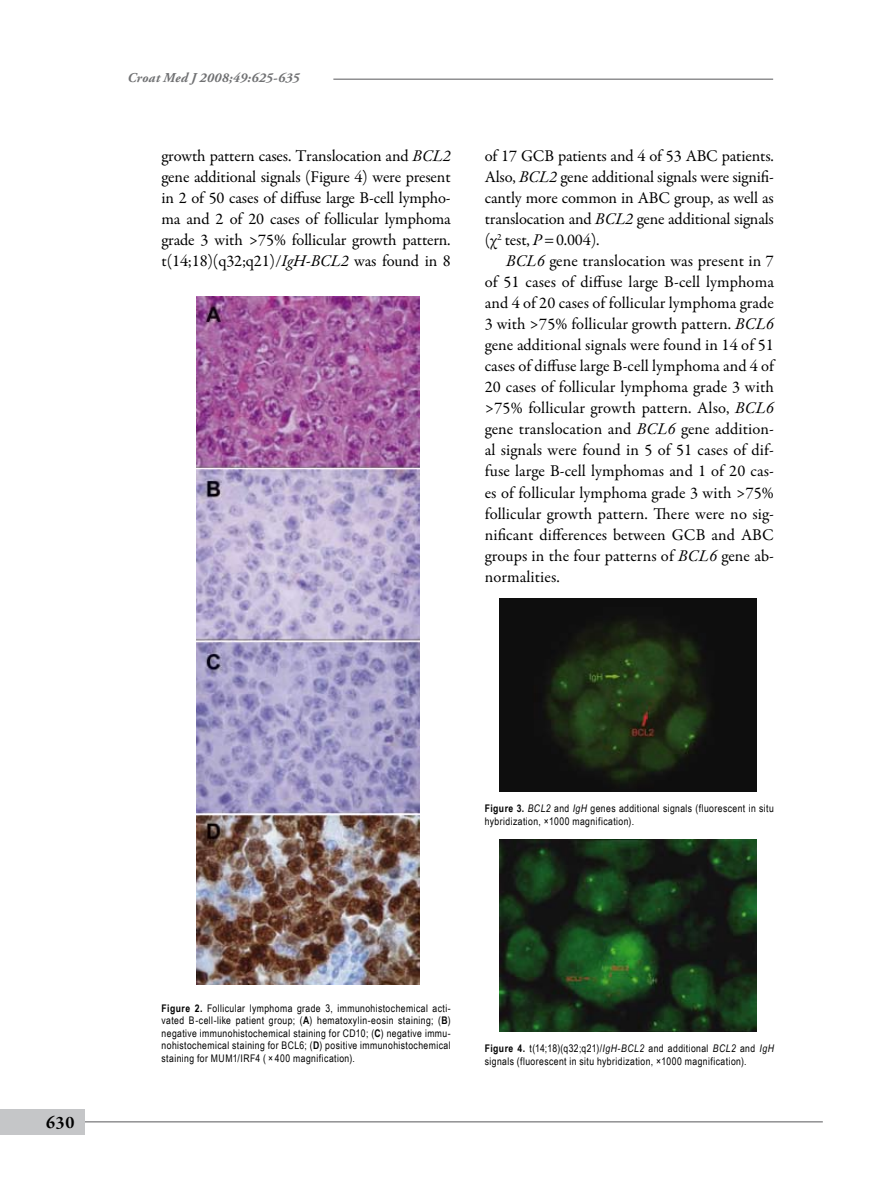
<style>
.page{position:relative;width:893px;height:1191px;background:#fff}
.page>*{position:absolute;margin:0;border:0;box-sizing:border-box;transform-origin:0 0}
.t1{font:700 18px "Garamond Premr Pro";color:#000}
.t2{font:16.5px/21px "Garamond Premr Pro";letter-spacing:-.01em;color:#000;text-align:justify}
.t3{font:italic 700 13.5px "Adobe Garamond Pro";letter-spacing:.02em;color:#707173}
.t4{font:10.5px/12.6px "Arial Narrow";letter-spacing:.04em;color:#000}
.s1{font-style:italic}
.s2{font-weight:700}
</style>
<div class="page">
<hr style="left:333px;top:79px;width:440px;height:1px;background:#58585a">
<hr style="left:83px;top:1121px;width:740px;height:1px;background:#58585a">
<div style="left:0;top:1108px;width:85px;height:26px;background:#c5c6c8"></div>
<img style="left:196px;top:297px;width:223px;height:687px">
<img style="left:499px;top:598px;width:258px;height:193px">
<img style="left:500px;top:839px;width:256px;height:192px">
<p class="t3" style="left:127px;top:70px;width:174px">Croat Med J 2008;49:625-635</p>
<p class="t2" style="left:162px;top:146px;width:291px">growth pattern cases. Translocation and <span class="s1">BCL2 </span>gene additional signals (Figure 4) were present in 2 of 50 cases of diffuse large B-cell lympho&shy;ma and 2 of 20 cases of follicular lymphoma grade 3 with &gt;75% follicular growth pattern. t(14;18)(q32;q21)/<span class="s1">IgH-BCL2</span> was found in 8</p>
<p class="t2" style="left:485px;top:146px;width:291px">of 17 GCB patients and 4 of 53 ABC patients.<br>Also, <span class="s1">BCL2</span> gene additional signals were signifi&shy;cantly more common in ABC group, as well as translocation and <span class="s1">BCL2</span> gene additional signals (χ<sup>2</sup> test, <span class="s1">P</span>=0.004).</p>
<p class="t2" style="left:485px;top:251px;width:291px;text-indent:21px"><span class="s1">BCL6</span> gene translocation was present in 7 of 51 cases of diffuse large B-cell lymphoma and 4 of 20 cases of follicular lymphoma grade 3 with &gt;75% follicular growth pattern. <span class="s1">BCL6 </span>gene additional signals were found in 14 of 51 cases of diffuse large B-cell lymphoma and 4 of 20 cases of follicular lymphoma grade 3 with &gt;75% follicular growth pattern. Also, <span class="s1">BCL6 </span>gene translocation and <span class="s1">BCL6</span> gene addition&shy;al signals were found in 5 of 51 cases of dif&shy;fuse large B-cell lymphomas and 1 of 20 cas&shy;es of follicular lymphoma grade 3 with &gt;75% follicular growth pattern. There were no sig&shy;nificant differences between GCB and ABC groups in the four patterns of <span class="s1">BCL6</span> gene ab&shy;normalities.</p>
<p class="t1" style="left:46px;top:1111px;width:30px">630</p>
<p class="t4" style="left:485px;top:802px;width:291px"><span class="s2">Figure 3.</span> <span class="s1">BCL2</span> and <span class="s1">IgH</span> genes additional signals (fluorescent in situ hybridization, ×1000 magnification).</p>
<p class="t4" style="left:162px;top:1001px;width:291px;text-align:justify"><span class="s2">Figure 2.</span> Follicular lymphoma grade 3, immunohistochemical acti&shy;vated B-cell-like patient group; (<span class="s2">A</span>) hematoxylin-eosin staining; (<span class="s2">B</span>) negative immunohistochemical staining for CD10; (<span class="s2">C</span>) negative immu&shy;nohistochemical staining for BCL6; (<span class="s2">D</span>) positive immunohistochemical staining for MUM1/IRF4 ( × 400 magnification).</p>
<p class="t4" style="left:485px;top:1041px;width:291px"><span class="s2">Figure 4.</span> t(14;18)(q32;q21)/<span class="s1">IgH-BCL2</span> and additional <span class="s1">BCL2</span> and <span class="s1">IgH </span>signals (fluorescent in situ hybridization, ×1000 magnification).</p>
</div>
